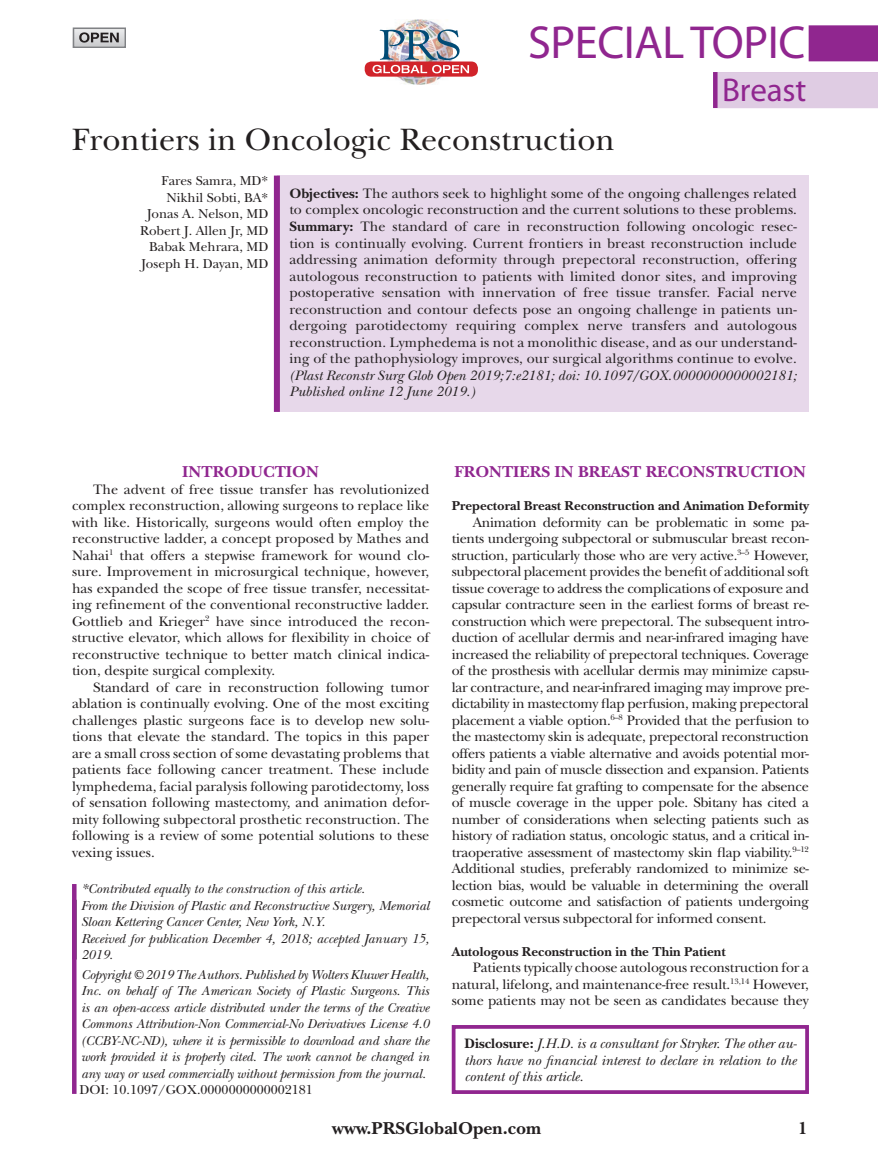
<style>
.page{position:relative;width:878px;height:1175px;background:#fff}
.page>*{position:absolute;margin:0;border:0;box-sizing:border-box;transform-origin:0 0}
.t1{font:46.5px "Myriad Pro";letter-spacing:-.01em;color:#90268f}
.t2{font:33px "Myriad Pro";color:#90268f}
.t3{font:32.25px "New Baskerville";color:#231f20}
.t4{font:700 18px "New Baskerville";color:#231f20}
.t5{font:700 16.5px "New Baskerville";color:#90268f}
.t6{font:14.25px/16.5px "New Baskerville";color:#231f20;text-align:justify}
.t7{font:italic 14.25px/16.5px "New Baskerville";letter-spacing:.01em;color:#231f20}
.t8{font:italic 13.5px/16.5px "New Baskerville";color:#231f20}
.t9{font:13.5px/16.5px "New Baskerville";color:#231f20;text-align:right}
.t10{font:700 13.5px "New Baskerville";color:#231f20}
.s1{font-weight:700}
.s2{font-weight:700;font-style:normal}
</style>
<div class="page">
<div style="left:73px;top:28px;width:52px;height:20px;border:2px solid #808285"></div>
<svg style="left:79px;top:32px;width:40px;height:11px"></svg>
<img style="left:395px;top:20px;width:49px;height:64px">
<svg style="left:364px;top:61px;width:114px;height:16px"></svg>
<img style="left:372px;top:29px;width:97px;height:44px">
<div style="left:277px;top:176px;width:531px;height:236px;background:#e7d8ea"></div>
<div style="left:274px;top:176px;width:6px;height:236px;background:#90268f"></div>
<div style="left:452px;top:1025px;width:356px;height:69px;border:4px solid #90268f"></div>
<div style="left:713px;top:72px;width:165px;height:36px;background:#90268f"></div>
<div style="left:717px;top:72px;width:161px;height:36px;background:#dfcce3"></div>
<hr style="left:72px;top:884px;width:4px;height:209px;background:#90268f">
<div style="left:808px;top:25px;width:70px;height:36px;background:#90268f"></div>
<h1 class="t1" style="left:528px;top:14px;width:279px">SPECIAL TOPIC</h1>
<h3 class="t3" style="left:72px;top:120px;width:544px">Frontiers in Oncologic Reconstruction</h3>
<h2 class="t2" style="left:722px;top:69px;width:86px">BREAST</h2>
<p class="t9" style="left:140px;top:173px;width:130px">Fares Samra, MD*<br>Nikhil Sobti, BA*<br>Jonas A. Nelson, MD<br>Robert J. Allen Jr, MD<br>Babak Mehrara, MD<br>Joseph H. Dayan, MD</p>
<p class="t6" style="left:289px;top:185px;width:509px"><span class="s1">Objectives:</span> The authors seek to highlight some of the ongoing challenges related to complex oncologic reconstruction and the current solutions to these problems.<br><span class="s1">Summary:</span> The standard of care in reconstruction following oncologic resec&shy;tion is continually evolving. Current frontiers in breast reconstruction include addressing animation deformity through prepectoral reconstruction, offering autologous reconstruction to patients with limited donor sites, and improving postoperative sensation with innervation of free tissue transfer. Facial nerve reconstruction and contour defects pose an ongoing challenge in patients un&shy;dergoing parotidectomy requiring complex nerve transfers and autologous reconstruction. Lymphedema is not a monolithic disease, and as our understand&shy;ing of the pathophysiology improves, our surgical algorithms continue to evolve.</p>
<p class="t7" style="left:289px;top:367px;width:509px">(Plast Reconstr Surg Glob Open 2019;7:e2181; doi: 10.1097/GOX.0000000000002181;<br>Published online 12 June 2019.)</p>
<p class="t5" style="left:182px;top:462px;width:138px">INTRODUCTION</p>
<p class="t6" style="left:72px;top:481px;width:359px;text-indent:21px">The advent of free tissue transfer has revolutionized complex reconstruction, allowing surgeons to replace like with like. Historically, surgeons would often employ the reconstructive ladder, a concept proposed by Mathes and Nahai<sup>1</sup> that offers a stepwise framework for wound clo&shy;sure. Improvement in microsurgical technique, however, has expanded the scope of free tissue transfer, necessitat&shy;ing refinement of the conventional reconstructive ladder.<br>Gottlieb and Krieger<sup>2</sup> have since introduced the recon&shy;structive elevator, which allows for flexibility in choice of reconstructive technique to better match clinical indica&shy;tion, despite surgical complexity.</p>
<p class="t6" style="left:72px;top:679px;width:359px;text-indent:21px">Standard of care in reconstruction following tumor ablation is continually evolving. One of the most exciting challenges plastic surgeons face is to develop new solu&shy;tions that elevate the standard. The topics in this paper are a small cross section of some devastating problems that patients face following cancer treatment. These include lymphedema, facial paralysis following parotidectomy, loss of sensation following mastectomy, and animation defor&shy;mity following subpectoral prosthetic reconstruction. The following is a review of some potential solutions to these vexing issues.</p>
<p class="t8" style="left:81px;top:881px;width:350px">*Contributed equally to the construction of this article.<br>From the Division of Plastic and Reconstructive Surgery, Memorial Sloan Kettering Cancer Center, New York, N.Y.<br>Received for publication December 4, 2018; accepted January 15, 2019.</p>
<p class="t8" style="left:81px;top:966px;width:350px;text-align:justify">Copyright © 2019 The Authors. Published by Wolters Kluwer Health, Inc. on behalf of The American Society of Plastic Surgeons. This is an open-access article distributed under the terms of the Creative Commons Attribution-Non Commercial-No Derivatives License 4.0 (CCBY-NC-ND), where it is permissible to download and share the work provided it is properly cited. The work cannot be changed in any way or used commercially without permission from the journal.</p>
<p class="t9" style="left:80px;top:1081px;width:235px">DOI: 10.1097/GOX.0000000000002181</p>
<p class="t5" style="left:454px;top:462px;width:353px">FRONTIERS IN BREAST RECONSTRUCTION</p>
<p class="t10" style="left:452px;top:498px;width:359px">Prepectoral Breast Reconstruction and Animation Deformity</p>
<p class="t6" style="left:451px;top:514px;width:359px;text-indent:21px">Animation deformity can be problematic in some pa&shy;tients undergoing subpectoral or submuscular breast recon&shy;struction, particularly those who are very active.<sup>3–5</sup> However, subpectoral placement provides the benefit of additional soft tissue coverage to address the complications of exposure and capsular contracture seen in the earliest forms of breast re&shy;construction which were prepectoral. The subsequent intro&shy;duction of acellular dermis and near-infrared imaging have increased the reliability of prepectoral techniques. Coverage of the prosthesis with acellular dermis may minimize capsu&shy;lar contracture, and near-infrared imaging may improve pre&shy;dictability in mastectomy flap perfusion, making prepectoral placement a viable option.<sup>6–8</sup> Provided that the perfusion to the mastectomy skin is adequate, prepectoral reconstruction offers patients a viable alternative and avoids potential mor&shy;bidity and pain of muscle dissection and expansion. Patients generally require fat grafting to compensate for the absence of muscle coverage in the upper pole. Sbitany has cited a number of considerations when selecting patients such as history of radiation status, oncologic status, and a critical in&shy;traoperative assessment of mastectomy skin flap viability.<sup>9–12<br></sup>Additional studies, preferably randomized to minimize se&shy;lection bias, would be valuable in determining the overall cosmetic outcome and satisfaction of patients undergoing prepectoral versus subpectoral for informed consent.</p>
<p class="t10" style="left:452px;top:943px;width:275px">Autologous Reconstruction in the Thin Patient</p>
<p class="t6" style="left:451px;top:959px;width:359px;text-indent:21px">Patients typically choose autologous reconstruction for a natural, lifelong, and maintenance-free result.<sup>13,14</sup> However, some patients may not be seen as candidates because they</p>
<p class="t7" style="left:464px;top:1035px;width:334px;text-align:justify"><span class="s2">Disclosure:</span> J.H.D. is a consultant for Stryker. The other au&shy;thors have no financial interest to declare in relation to the content of this article.</p>
<p class="t4" style="left:332px;top:1118px;width:210px">www.PRSGlobalOpen.com</p>
<p class="t4" style="left:798px;top:1118px;width:11px">1</p>
</div>
